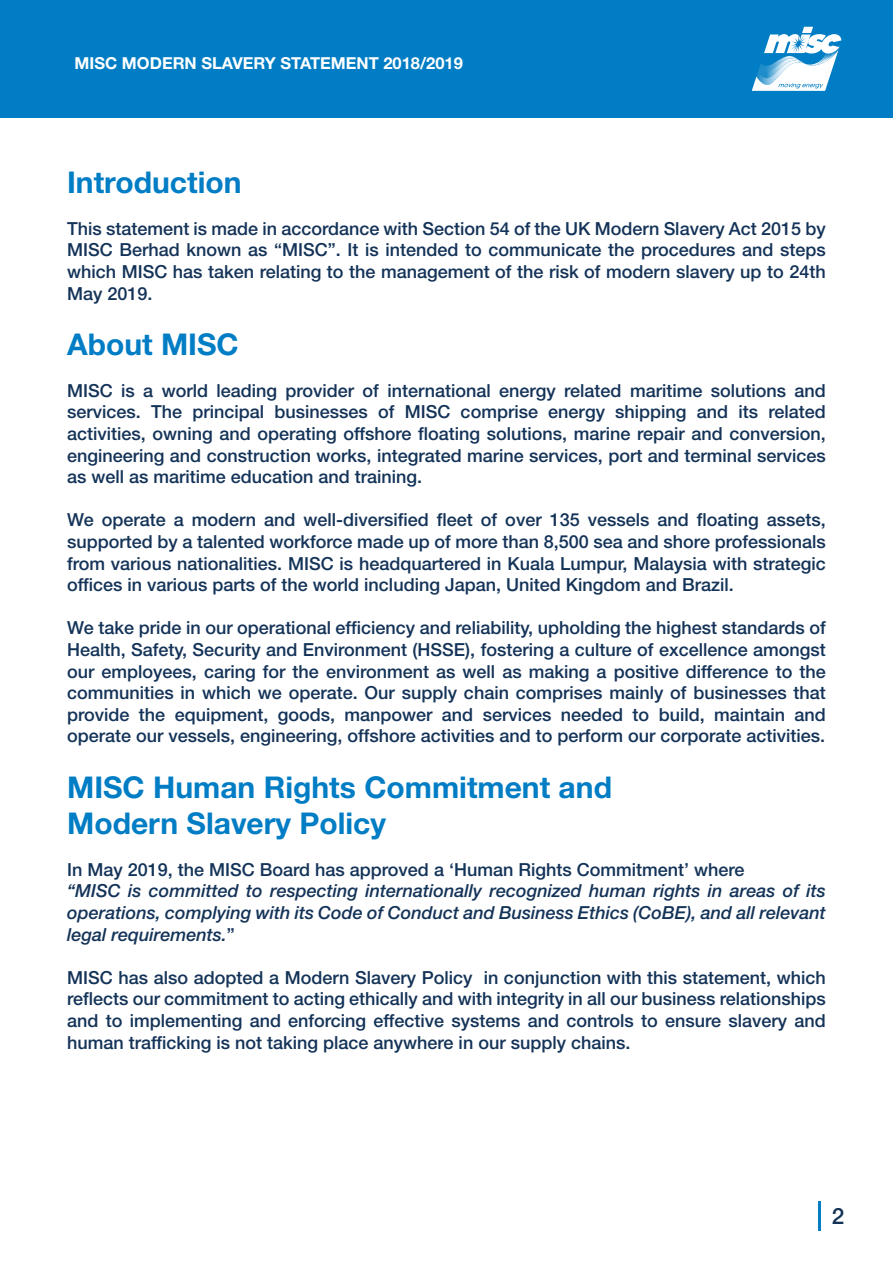
<style>
.page{position:relative;width:893px;height:1263px;background:#fff}
.page>*{position:absolute;margin:0;border:0;box-sizing:border-box;transform-origin:0 0}
.t1{font:700 30px/36px "Helvetica Neue LT Std";color:#007dc4}
.t2{font:500 22.5px "Helvetica Neue LT Std";color:#143358}
.t3{font:500 18px/21.6px "Helvetica Neue LT Std";color:#143358;text-align:justify}
.t4{font:italic 500 18px/21.6px "Helvetica Neue LT Std";color:#143358;text-align:justify}
.t5{font:700 16.5px "Helvetica Neue LT Std";color:#fff}
.s1{font-style:normal}
</style>
<div class="page">
<div style="left:0;top:0;width:893px;height:118px;background:#007dc4"></div>
<hr style="left:818px;top:1201px;width:2px;height:30px;background:#007dc4">
<svg style="left:752px;top:27px;width:89px;height:64px"></svg>
<p class="t5" style="left:75px;top:53px;width:390px">MISC MODERN SLAVERY STATEMENT 2018/2019</p>
<h1 class="t1" style="left:67px;top:164px;width:176px">Introduction</h1>
<p class="t3" style="left:67px;top:217px;width:760px">This statement is made in accordance with Section 54 of the UK Modern Slavery Act 2015 by MISC Berhad known as “MISC”. It is intended to communicate the procedures and steps which MISC has taken relating to the management of the risk of modern slavery up to 24th May 2019.</p>
<h1 class="t1" style="left:67px;top:326px;width:173px">About MISC</h1>
<p class="t3" style="left:67px;top:379px;width:760px">MISC is a world leading provider of international energy related maritime solutions and services. The principal businesses of MISC comprise energy shipping and its related activities, owning and operating offshore floating solutions, marine repair and conversion, engineering and construction works, integrated marine services, port and terminal services as well as maritime education and training.</p>
<p class="t3" style="left:67px;top:509px;width:760px">We operate a modern and well-diversified fleet of over 135 vessels and floating assets, supported by a talented workforce made up of more than 8,500 sea and shore professionals from various nationalities. MISC is headquartered in Kuala Lumpur, Malaysia with strategic offices in various parts of the world including Japan, United Kingdom and Brazil.</p>
<p class="t3" style="left:67px;top:617px;width:760px">We take pride in our operational efficiency and reliability, upholding the highest standards of Health, Safety, Security and Environment (HSSE), fostering a culture of excellence amongst our employees, caring for the environment as well as making a positive difference to the communities in which we operate. Our supply chain comprises mainly of businesses that provide the equipment, goods, manpower and services needed to build, maintain and operate our vessels, engineering, offshore activities and to perform our corporate activities.</p>
<h1 class="t1" style="left:67px;top:769px;width:546px">MISC Human Rights Commitment and<br>Modern Slavery Policy</h1>
<p class="t3" style="left:67px;top:858px;width:679px">In May 2019, the MISC Board has approved a ‘Human Rights Commitment’ where</p>
<p class="t4" style="left:67px;top:880px;width:760px">“MISC is committed to respecting internationally recognized human rights in areas of its operations, complying with its Code of Conduct and Business Ethics (CoBE), and all relevant legal requirements.<span class="s1">”</span></p>
<p class="t3" style="left:67px;top:966px;width:760px">MISC has also adopted a Modern Slavery Policy in conjunction with this statement, which reflects our commitment to acting ethically and with integrity in all our business relationships and to implementing and enforcing effective systems and controls to ensure slavery and human trafficking is not taking place anywhere in our supply chains.</p>
<p class="t2" style="left:832px;top:1203px;width:14px">2</p>
</div>
